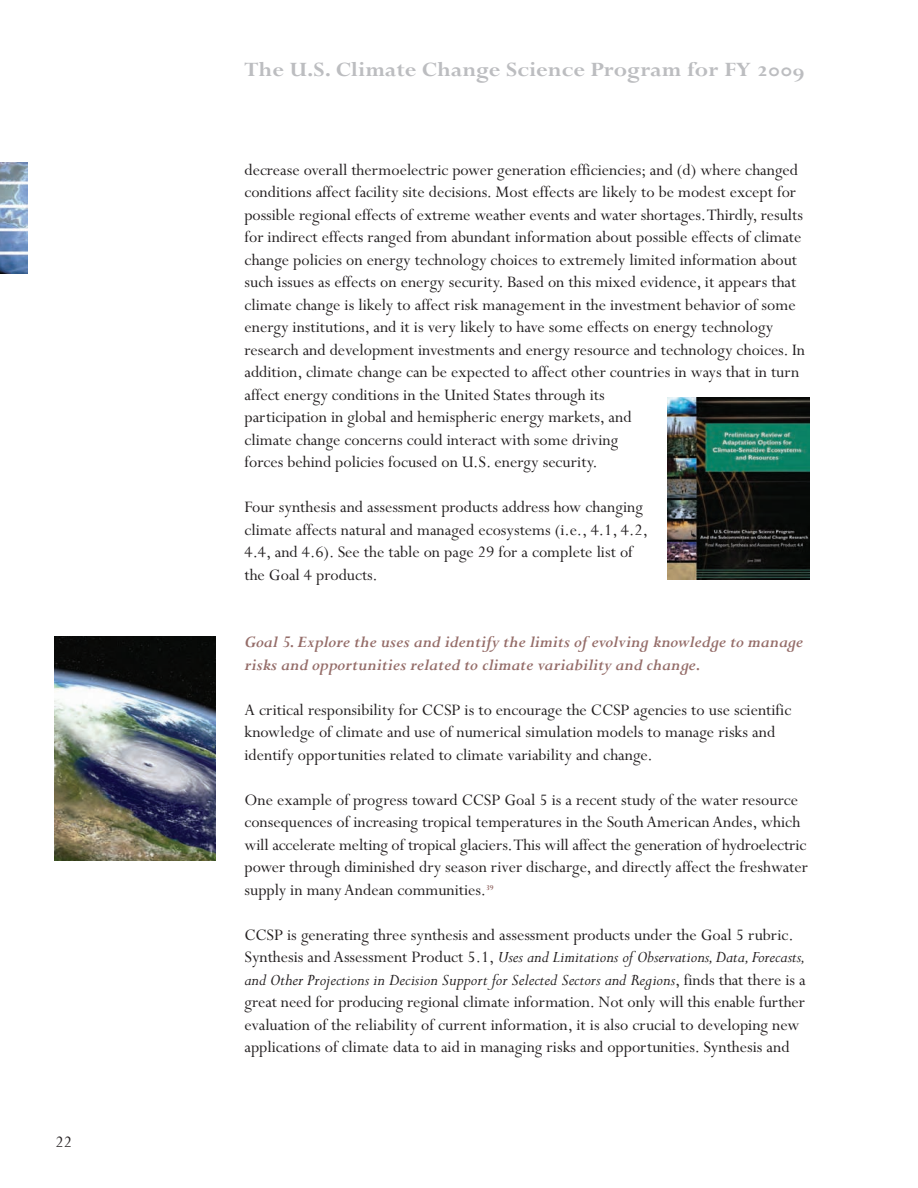
<style>
.page{position:relative;width:918px;height:1188px;background:#fff}
.page>*{position:absolute;margin:0;border:0;box-sizing:border-box;transform-origin:0 0}
.t1{font:22.5px "Perpetua Bold Os F";color:#bcbdc0;scale:1.1 1}
.t2{font:18px/22.5px "Perpetua";color:#231f20}
.t3{font:18px/22.5px "Perpetua Bold Italic OTF";color:#956d69}
.s1{font-style:italic}
</style>
<div class="page">
<img style="left:0;top:162px;width:27px;height:112px">
<img style="left:668px;top:397px;width:142px;height:183px">
<img style="left:54px;top:636px;width:162px;height:225px">
<p class="t2" style="left:56px;top:1132px;width:18px">22</p>
<p class="t1" style="left:244px;top:63px;width:511px">The U.S. Climate Change Science Program for FY 2009</p>
<p class="t2" style="left:244px;top:160px;width:562px">decrease overall thermoelectric power generation efficiencies; and (d) where changed conditions affect facility site decisions. Most effects are likely to be modest except for possible regional effects of extreme weather events and water shortages. Thirdly, results for indirect effects ranged from abundant information about possible effects of climate change policies on energy technology choices to extremely limited information about such issues as effects on energy security. Based on this mixed evidence, it appears that climate change is likely to affect risk management in the investment behavior of some energy institutions, and it is very likely to have some effects on energy technology research and development investments and energy resource and technology choices. In addition, climate change can be expected to affect other countries in ways that in turn affect energy conditions in the United States through its<br>participation in global and hemispheric energy markets, and<br>climate change concerns could interact with some driving<br>forces behind policies focused on U.S. energy security.</p>
<p class="t2" style="left:244px;top:498px;width:405px">Four synthesis and assessment products address how changing climate affects natural and managed ecosystems (i.e., 4.1, 4.2, 4.4, and 4.6). See the table on page 29 for a complete list of the Goal 4 products.</p>
<p class="t3" style="left:244px;top:630px;width:560px">Goal 5. Explore the uses and identify the limits of evolving knowledge to manage risks and opportunities related to climate variability and change.</p>
<p class="t2" style="left:244px;top:700px;width:548px">A critical responsibility for CCSP is to encourage the CCSP agencies to use scientific knowledge of climate and use of numerical simulation models to manage risks and identify opportunities related to climate variability and change.</p>
<p class="t2" style="left:244px;top:790px;width:565px">One example of progress toward CCSP Goal 5 is a recent study of the water resource consequences of increasing tropical temperatures in the South American Andes, which will accelerate melting of tropical glaciers. This will affect the generation of hydroelectric power through diminished dry season river discharge, and directly affect the freshwater supply in many Andean communities.<sup>39</sup></p>
<p class="t2" style="left:244px;top:925px;width:563px">CCSP is generating three synthesis and assessment products under the Goal 5 rubric.<br>Synthesis and Assessment Product 5.1, <span class="s1">Uses and Limitations of Observations, Data, Forecasts, and Other Projections in Decision Support for Selected Sectors and Regions</span>, finds that there is a great need for producing regional climate information. Not only will this enable further evaluation of the reliability of current information, it is also crucial to developing new applications of climate data to aid in managing risks and opportunities. Synthesis and</p>
</div>
